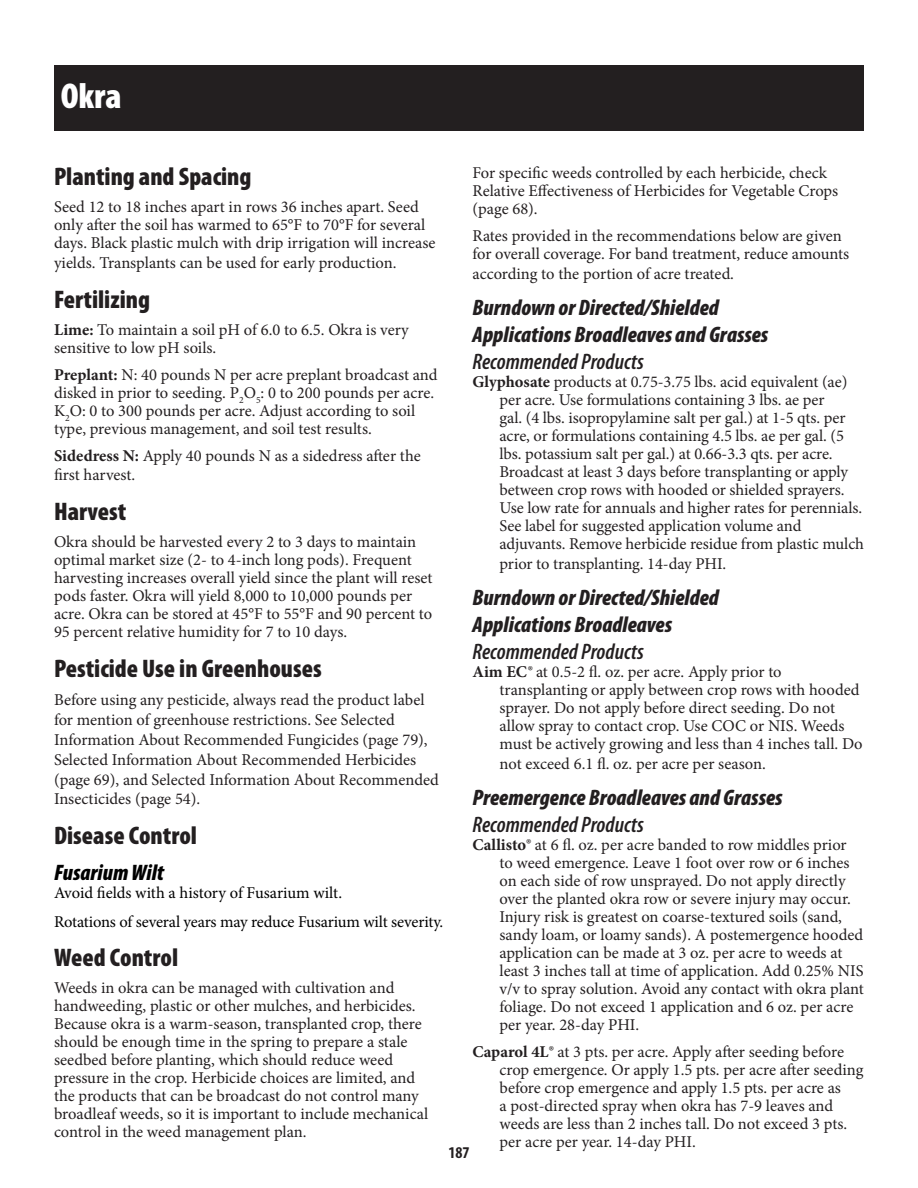
<style>
.page{position:relative;width:918px;height:1188px;background:#fff}
.page>*{position:absolute;margin:0;border:0;box-sizing:border-box;transform-origin:0 0}
.CHAPTER_HEADING{font:900 condensed 36px "Myriad Pro";color:#fff}
.HEADING_2{font:900 condensed 25.5px "Myriad Pro";color:#231f20}
.HEADING_3{font:italic 900 condensed 22.5px/27px "Myriad Pro";color:#231f20}
.HEADING_4{font:italic 600 condensed 22.5px "Myriad Pro";color:#231f20}
.HEADING_3-2{font:italic 900 condensed 22.5px "Myriad Pro";color:#000}
.Body_Text{font:16.5px/18px "Minion Pro";color:#231f20}
.Body_Text__Hanging_I{font:16.5px/18px "Minion Pro";letter-spacing:-.005em;color:#231f20}
.Body_Text-2{font:16.5px "Minion Pro";letter-spacing:-.01em;color:#000}
.t1{font:700 condensed 16.5px "Myriad Pro";color:#231f20}
.s1{font-weight:700}
.s2{font-style:italic}
</style>
<div class="page">
<div style="left:54px;top:65px;width:810px;height:66px;background:#231f20"></div>
<p class="CHAPTER_HEADING" style="left:61px;top:73px;width:62px">Okra</p>
<p class="Body_Text" style="left:472px;top:164px;width:367px">For specific weeds controlled by each herbicide, check<br>Relative Effectiveness of Herbicides for Vegetable Crops (page 68).</p>
<p class="Body_Text" style="left:472px;top:227px;width:378px">Rates provided in the recommendations below are given for overall coverage. For band treatment, reduce amounts</p>
<p class="Body_Text" style="left:472px;top:265px;width:263px">according to the portion of acre treated.</p>
<p class="HEADING_3" style="left:472px;top:293px;width:297px">Burndown or Directed/Shielded<br>Applications Broadleaves and Grasses</p>
<p class="HEADING_4" style="left:472px;top:350px;width:173px">Recommended Products</p>
<p class="Body_Text__Hanging_I" style="left:500px;top:373px;width:366px;text-indent:-27px"><span class="s1">Glyphosate</span> products at 0.75-3.75 lbs. acid equivalent (ae) per acre. Use formulations containing 3 lbs. ae per<br>gal. (4 lbs. isopropylamine salt per gal.) at 1-5 qts. per acre, or formulations containing 4.5 lbs. ae per gal. (5 lbs. potassium salt per gal.) at 0.66-3.3 qts. per acre.<br>Broadcast at least 3 days before transplanting or apply between crop rows with hooded or shielded sprayers.<br>Use low rate for annuals and higher rates for perennials.<br>See label for suggested application volume and adjuvants. Remove herbicide residue from plastic mulch</p>
<p class="Body_Text__Hanging_I" style="left:500px;top:555px;width:228px">prior to transplanting. 14-day PHI.</p>
<p class="HEADING_3" style="left:473px;top:583px;width:248px">Burndown or Directed/Shielded<br>Applications Broadleaves</p>
<p class="HEADING_4" style="left:473px;top:639px;width:173px">Recommended Products</p>
<p class="Body_Text__Hanging_I" style="left:500px;top:663px;width:365px;text-indent:-27px"><span class="s1">Aim EC</span><span class="s2">®</span> at 0.5-2 fl. oz. per acre. Apply prior to transplanting or apply between crop rows with hooded sprayer. Do not apply before direct seeding. Do not allow spray to contact crop. Use COC or NIS. Weeds must be actively growing and less than 4 inches tall. Do</p>
<p class="Body_Text__Hanging_I" style="left:500px;top:755px;width:268px">not exceed 6.1 fl. oz. per acre per season.</p>
<p class="HEADING_3" style="left:473px;top:783px;width:312px">Preemergence Broadleaves and Grasses</p>
<p class="HEADING_4" style="left:473px;top:812px;width:173px">Recommended Products</p>
<p class="Body_Text__Hanging_I" style="left:500px;top:836px;width:366px;text-indent:-27px"><span class="s1">Callisto®</span> at 6 fl. oz. per acre banded to row middles prior to weed emergence. Leave 1 foot over row or 6 inches on each side of row unsprayed. Do not apply directly over the planted okra row or severe injury may occur.<br>Injury risk is greatest on coarse-textured soils (sand, sandy loam, or loamy sands). A postemergence hooded application can be made at 3 oz. per acre to weeds at least 3 inches tall at time of application. Add 0.25% NIS v/v to spray solution. Avoid any contact with okra plant foliage. Do not exceed 1 application and 6 oz. per acre per year. 28-day PHI.</p>
<p class="Body_Text__Hanging_I" style="left:500px;top:1043px;width:365px;text-indent:-27px"><span class="s1">Caparol 4L®</span> at 3 pts. per acre. Apply after seeding before crop emergence. Or apply 1.5 pts. per acre after seeding before crop emergence and apply 1.5 pts. per acre as<br>a post-directed spray when okra has 7-9 leaves and weeds are less than 2 inches tall. Do not exceed 3 pts. per acre per year. 14-day PHI.</p>
<p class="HEADING_2" style="left:54px;top:160px;width:199px">Planting and Spacing</p>
<p class="Body_Text" style="left:54px;top:198px;width:383px">Seed 12 to 18 inches apart in rows 36 inches apart. Seed only after the soil has warmed to 65°F to 70°F for several days. Black plastic mulch with drip irrigation will increase</p>
<p class="Body_Text" style="left:54px;top:254px;width:344px">yields. Transplants can be used for early production.</p>
<p class="HEADING_2" style="left:54px;top:283px;width:98px">Fertilizing</p>
<p class="Body_Text" style="left:54px;top:320px;width:356px"><span class="s1">Lime:</span> To maintain a soil pH of 6.0 to 6.5. Okra is very sensitive to low pH soils.</p>
<p class="Body_Text" style="left:54px;top:365px;width:385px"><span class="s1">Preplant:</span> N: 40 pounds N per acre preplant broadcast and disked in prior to seeding. P<sub>2</sub>O<sub>5</sub>: 0 to 200 pounds per acre.<br>K<sub>2</sub>O: 0 to 300 pounds per acre. Adjust according to soil type, previous management, and soil test results.</p>
<p class="Body_Text" style="left:54px;top:445px;width:368px;line-height:19.8px"><span class="s1">Sidedress N:</span> Apply 40 pounds N as a sidedress after the first harvest.</p>
<p class="HEADING_2" style="left:54px;top:495px;width:74px">Harvest</p>
<p class="Body_Text" style="left:54px;top:533px;width:380px">Okra should be harvested every 2 to 3 days to maintain optimal market size (2- to 4-inch long pods). Frequent harvesting increases overall yield since the plant will reset pods faster. Okra will yield 8,000 to 10,000 pounds per acre. Okra can be stored at 45°F to 55°F and 90 percent to 95 percent relative humidity for 7 to 10 days.</p>
<p class="HEADING_2" style="left:54px;top:652px;width:269px">Pesticide Use in Greenhouses</p>
<p class="Body_Text" style="left:54px;top:690px;width:386px;line-height:19.8px">Before using any pesticide, always read the product label for mention of greenhouse restrictions. See Selected Information About Recommended Fungicides (page 79), Selected Information About Recommended Herbicides (page 69), and Selected Information About Recommended Insecticides (page 54).</p>
<p class="HEADING_2" style="left:54px;top:819px;width:145px">Disease Control</p>
<p class="HEADING_3-2" style="left:54px;top:858px;width:111px">Fusarium Wilt</p>
<p class="Body_Text-2" style="left:54px;top:882px;width:290px">Avoid fields with a history of Fusarium wilt.</p>
<p class="Body_Text-2" style="left:54px;top:910px;width:391px">Rotations of several years may reduce Fusarium wilt severity.</p>
<p class="HEADING_2" style="left:54px;top:941px;width:126px">Weed Control</p>
<p class="Body_Text" style="left:54px;top:979px;width:376px">Weeds in okra can be managed with cultivation and handweeding, plastic or other mulches, and herbicides.<br>Because okra is a warm-season, transplanted crop, there should be enough time in the spring to prepare a stale seedbed before planting, which should reduce weed pressure in the crop. Herbicide choices are limited, and the products that can be broadcast do not control many broadleaf weeds, so it is important to include mechanical control in the weed management plan.</p>
<p class="t1" style="left:448px;top:1143px;width:23px">187</p>
</div>
